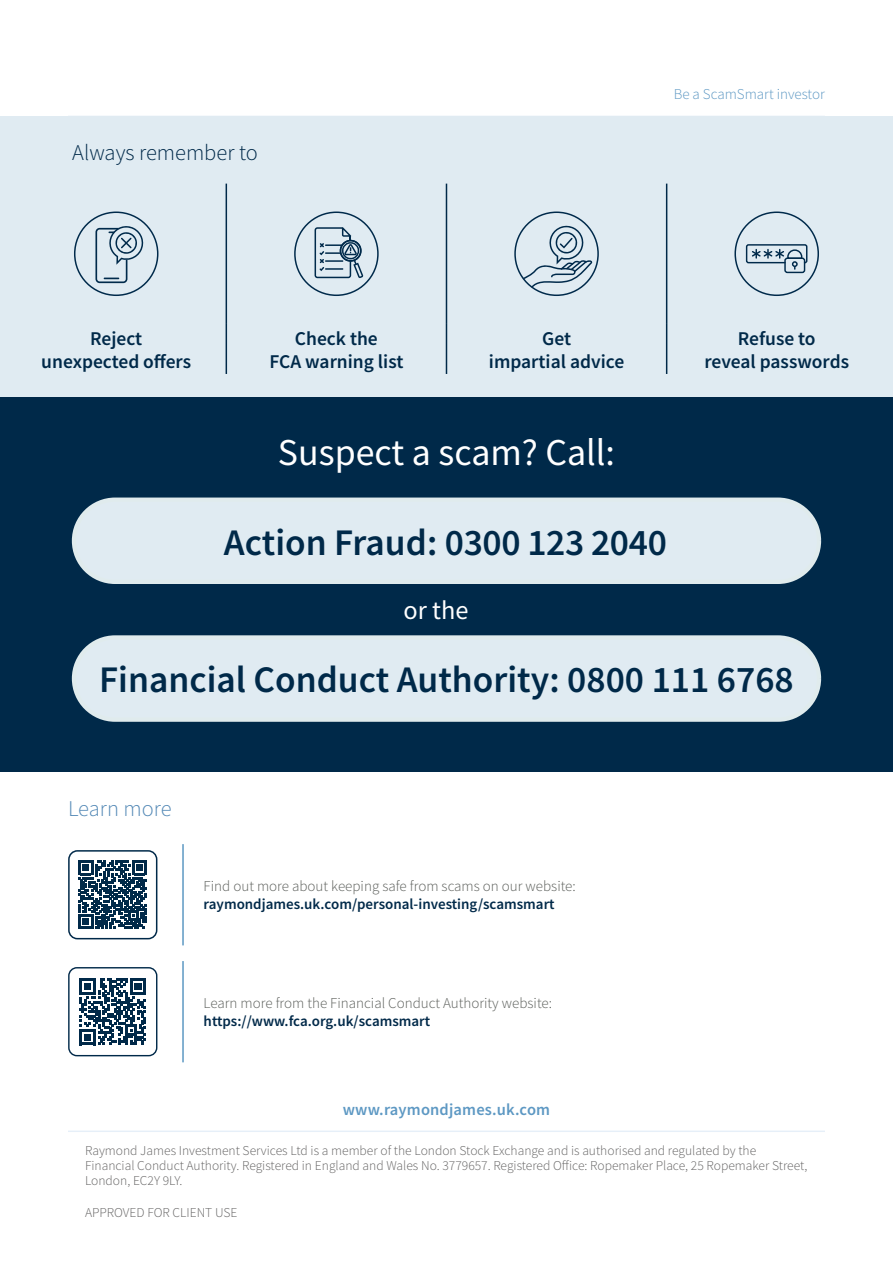
<style>
.page{position:relative;width:893px;height:1263px;background:#fff}
.page>*{position:absolute;margin:0;border:0;box-sizing:border-box;transform-origin:0 0}
.t1{font:37.95px "Source Sans Pro";color:#fff}
.t2{font:600 37.5px "Source Sans Pro";color:#002949}
.t3{font:26.4px "Source Sans Pro";color:#fff}
.t4{font:300 22.5px "Source Sans Pro";color:#002949}
.t5{font:300 22.5px "Source Sans Pro";color:#5489b6}
.t6{font:600 19.5px/23.4px "Source Sans Pro";color:#002949;text-align:center}
.t7{font:600 16.5px "Source Sans Pro";letter-spacing:.01em;color:#5d98c3}
.t8{font:300 15px "Source Sans Pro";color:#5b5e5a}
.t9{font:600 15px "Source Sans Pro";color:#002949}
.t10{font:300 15px "Source Sans Pro";color:#5d98c3}
.t11{font:300 13.5px/15px "Source Sans Pro";color:#646363}
</style>
<div class="page">
<div style="left:0;top:116px;width:893px;height:282px;background:#e0ebf2"></div>
<hr style="left:226px;top:184px;width:1px;height:140px;background:#002949">
<hr style="left:226px;top:324px;width:1px;height:50px;background:#002949">
<hr style="left:446px;top:184px;width:1px;height:140px;background:#002949">
<hr style="left:446px;top:324px;width:1px;height:50px;background:#002949">
<hr style="left:666px;top:184px;width:1px;height:140px;background:#002949">
<hr style="left:666px;top:324px;width:1px;height:50px;background:#002949">
<svg style="left:95px;top:226px;width:49px;height:57px"></svg>
<div style="left:74px;top:211px;width:84px;height:85px;border:2px solid #002a4b;border-radius:50%"></div>
<svg style="left:315px;top:227px;width:48px;height:51px"></svg>
<div style="left:294px;top:211px;width:85px;height:85px;border:2px solid #002a4b;border-radius:50%"></div>
<div style="left:514px;top:211px;width:85px;height:85px;border:2px solid #002a4b;border-radius:50%"></div>
<svg style="left:523px;top:225px;width:69px;height:63px"></svg>
<div style="left:734px;top:211px;width:85px;height:85px;border:2px solid #002a4b;border-radius:50%"></div>
<div style="left:746px;top:244px;width:61px;height:19px;border:1px solid #002a4b;border-radius:2px"></div>
<div style="left:784px;top:258px;width:21px;height:15px;border:1px solid #002a4b;border-radius:2px"></div>
<svg style="left:751px;top:249px;width:52px;height:20px"></svg>
<div style="left:0;top:398px;width:893px;height:374px;background:#002949"></div>
<div style="left:72px;top:497px;width:749px;height:87px;background:#e0ebf2;border:4px solid #e0ebed;border-radius:41px"></div>
<div style="left:72px;top:635px;width:749px;height:87px;background:#e0ebf2;border:4px solid #e0ebed;border-radius:41px"></div>
<hr style="left:68px;top:1130px;width:757px;height:2px;background:#e6eff8">
<hr style="left:182px;top:844px;width:2px;height:101px;background:#5d98c3">
<svg style="left:79px;top:860px;width:68px;height:69px"></svg>
<div style="left:68px;top:850px;width:89px;height:89px;border:2px solid #002949;border-radius:9px"></div>
<hr style="left:182px;top:961px;width:2px;height:101px;background:#5d98c3">
<svg style="left:79px;top:978px;width:67px;height:67px"></svg>
<div style="left:68px;top:967px;width:89px;height:89px;border:1px solid #002949;border-radius:8px"></div>
<h3 class="t4" style="left:72px;top:139px;width:187px">Always remember to</h3>
<p class="t10" style="left:674px;top:85px;width:153px">Be a ScamSmart investor</p>
<h3 class="t6" style="left:41px;top:326px;width:151px">Reject unexpected offers</h3>
<h3 class="t6" style="left:269px;top:326px;width:135px">Check the<br>FCA warning list</h3>
<h3 class="t6" style="left:489px;top:326px;width:137px">Get<br>impartial advice</h3>
<h3 class="t6" style="left:704px;top:326px;width:146px">Refuse to<br>reveal passwords</h3>
<h1 class="t1" style="left:278px;top:429px;width:338px">Suspect a scam? Call:</h1>
<h2 class="t2" style="left:224px;top:518px;width:444px">Action Fraud: 0300 123 2040</h2>
<h3 class="t3" style="left:403px;top:594px;width:66px">or the</h3>
<h2 class="t2" style="left:99px;top:654px;width:696px">Financial Conduct Authority: 0800 111 6768</h2>
<h3 class="t5" style="left:68px;top:795px;width:105px">Learn more</h3>
<p class="t8" style="left:204px;top:877px;width:374px">Find out more about keeping safe from scams on our website:</p>
<p class="t9" style="left:204px;top:894px;width:352px">raymondjames.uk.com/personal-investing/scamsmart</p>
<p class="t8" style="left:204px;top:994px;width:350px">Learn more from the Financial Conduct Authority website:</p>
<p class="t9" style="left:204px;top:1011px;width:228px">https://www.fca.org.uk/scamsmart</p>
<p class="t7" style="left:343px;top:1098px;width:209px">www.raymondjames.uk.com</p>
<p class="t11" style="left:85px;top:1143px;width:724px">Raymond James Investment Services Ltd is a member of the London Stock Exchange and is authorised and regulated by the<br>Financial Conduct Authority. Registered in England and Wales No. 3779657. Registered Office: Ropemaker Place, 25 Ropemaker Street,<br>London, EC2Y 9LY.</p>
<p class="t11" style="left:85px;top:1205px;width:154px">APPROVED FOR CLIENT USE</p>
</div>
